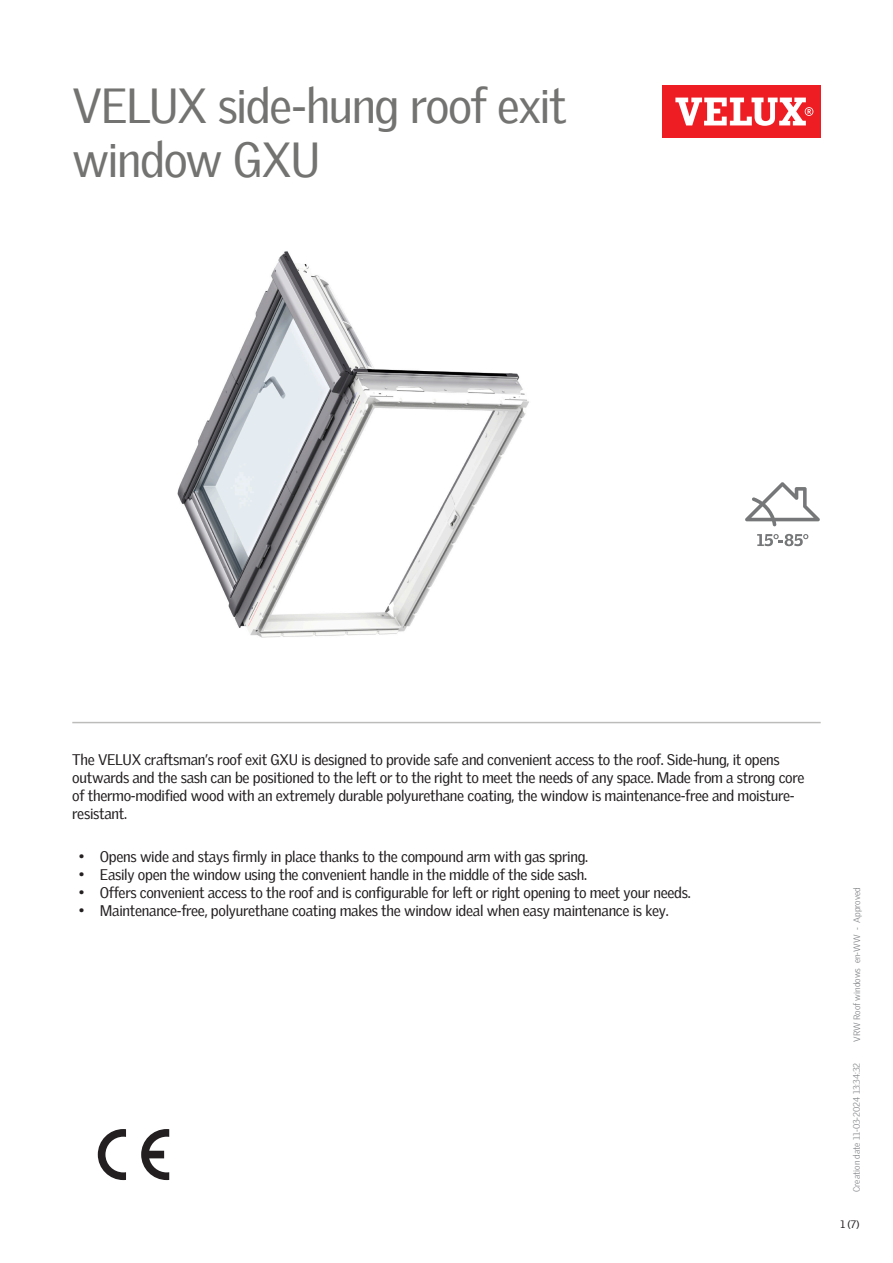
<style>
.page{position:relative;width:893px;height:1263px;background:#fff}
.page>*{position:absolute;margin:0;border:0;box-sizing:border-box;transform-origin:0 0}
.Headline{font:48px/54px "Velux Gothic";letter-spacing:-.03em;color:#737371}
.Body_Regular{font:15px/18px "Velux Gothic";letter-spacing:-.02em;color:#231f20}
.t1{font:10.5px "Velux Gothic";color:#231f20}
.t2{font:300 9px "Velux Gothic";color:#7c7e81}
</style>
<div class="page">
<div style="left:662px;top:85px;width:159px;height:53px;background:#ee1d23"></div>
<svg style="left:675px;top:98px;width:138px;height:28px"></svg>
<hr style="left:72px;top:722px;width:749px;height:1px;background:#bcbdbb">
<svg style="left:745px;top:482px;width:75px;height:44px"></svg>
<svg style="left:757px;top:534px;width:51px;height:12px"></svg>
<svg style="left:141px;top:1129px;width:28px;height:51px"></svg>
<svg style="left:98px;top:1129px;width:28px;height:51px"></svg>
<img style="left:177px;top:251px;width:352px;height:387px">
<p class="Headline" style="left:72px;top:74px;width:496px">VELUX side-hung roof exit window GXU</p>
<p class="Body_Regular" style="left:72px;top:749px;width:734px">The VELUX craftsman’s roof exit GXU is designed to provide safe and convenient access to the roof. Side-hung, it opens outwards and the sash can be positioned to the left or to the right to meet the needs of any space. Made from a strong core of thermo-modified wood with an extremely durable polyurethane coating, the window is maintenance-free and moisture&shy;resistant.</p>
<p class="Body_Regular" style="left:79px;top:846px;width:511px">• Opens wide and stays firmly in place thanks to the compound arm with gas spring.</p>
<p class="Body_Regular" style="left:79px;top:864px;width:510px">• Easily open the window using the convenient handle in the middle of the side sash.</p>
<p class="Body_Regular" style="left:79px;top:882px;width:614px">• Offers convenient access to the roof and is configurable for left or right opening to meet your needs.</p>
<p class="Body_Regular" style="left:79px;top:900px;width:591px">• Maintenance-free, polyurethane coating makes the window ideal when easy maintenance is key.</p>
<p class="t2" style="left:850px;top:1042px;width:156px;rotate:-90deg">VRW Roof windows en-WW - Approved</p>
<p class="t2" style="left:850px;top:1192px;width:131px;rotate:-90deg">Creation date 11-03-2024 13:34:32</p>
<p class="t1" style="left:840px;top:1216px;width:21px">1 (7)</p>
</div>
